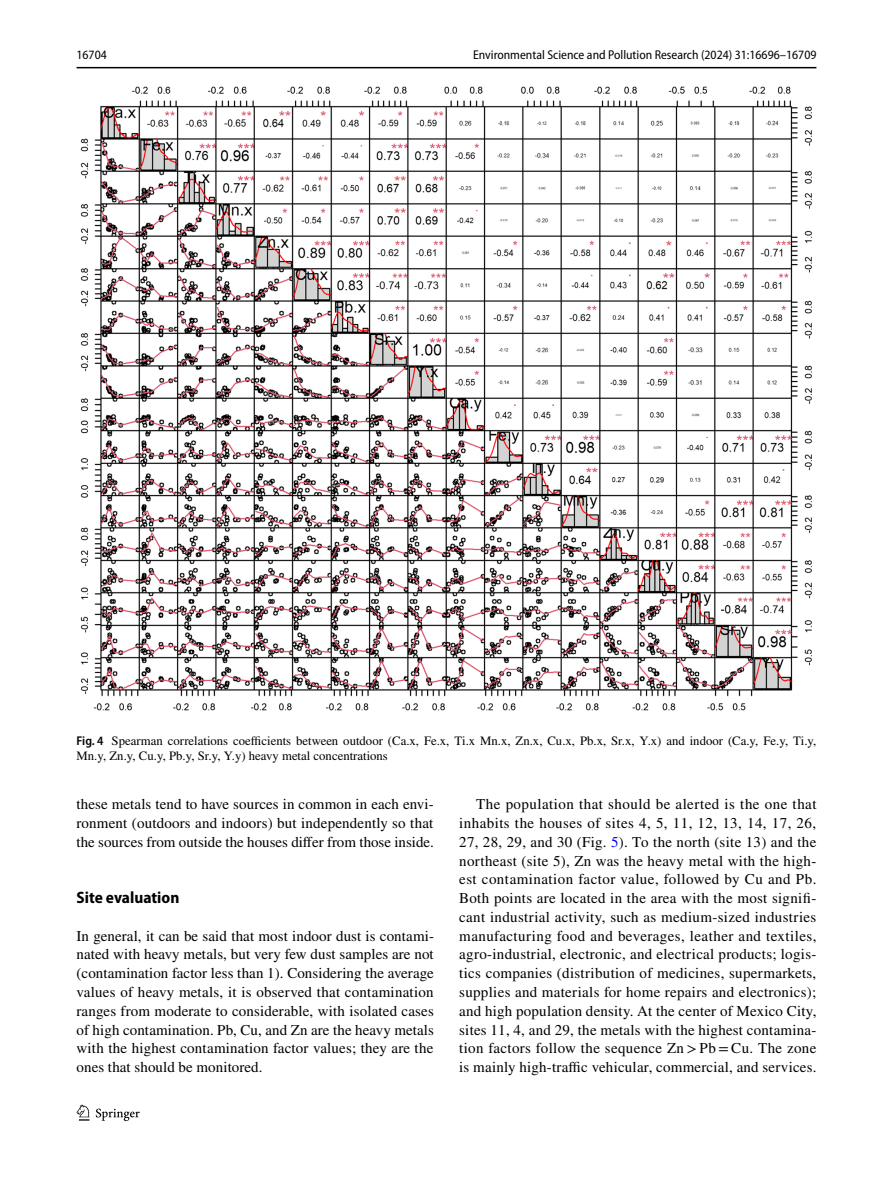
<style>
.page{position:relative;width:893px;height:1187px;background:#fff}
.page>*{position:absolute;margin:0;border:0;box-sizing:border-box;transform-origin:0 0}
.t1{font:700 semi-condensed 16.5px "Myriad Pro";color:#000}
.t2{font:15px/18.8px "STIX";letter-spacing:.005em;color:#000;text-align:justify}
.t3{font:12.75px/15px "STIX";color:#000}
.t4{font:semi-condensed 12.75px "Myriad Pro";color:#000}
.s1{font-family:"Myriad Pro";font-weight:600;font-stretch:semi-condensed}
.s2{color:#00f}
</style>
<div class="page">
<hr style="left:77px;top:67px;width:739px;height:1px;background:#000">
<svg style="left:77px;top:1104px;width:12px;height:16px"></svg>
<svg style="left:96px;top:1108px;width:44px;height:12px"></svg>
<img style="left:81px;top:87px;width:731px;height:623px">
<p class="t4" style="left:77px;top:48px;width:32px">16704</p>
<p class="t4" style="left:473px;top:48px;width:345px">Environmental Science and Pollution Research (2024) 31:16696–16709</p>
<p class="t3" style="left:77px;top:734px;width:741px"><span class="s1">Fig. 4</span> Spearman correlations coefficients between outdoor (Ca.x, Fe.x, Ti.x Mn.x, Zn.x, Cu.x, Pb.x, Sr.x, Y.x) and indoor (Ca.y, Fe.y, Ti.y,<br>Mn.y, Zn.y, Cu.y, Pb.y, Sr.y, Y.y) heavy metal concentrations</p>
<p class="t2" style="left:77px;top:796px;width:359px">these metals tend to have sources in common in each envi&shy;ronment (outdoors and indoors) but independently so that the sources from outside the houses differ from those inside.</p>
<p class="t1" style="left:77px;top:888px;width:104px">Site evaluation</p>
<p class="t2" style="left:77px;top:927px;width:359px">In general, it can be said that most indoor dust is contami&shy;nated with heavy metals, but very few dust samples are not (contamination factor less than 1). Considering the average values of heavy metals, it is observed that contamination ranges from moderate to considerable, with isolated cases of high contamination. Pb, Cu, and Zn are the heavy metals with the highest contamination factor values; they are the ones that should be monitored.</p>
<p class="t2" style="left:459px;top:796px;width:359px;text-indent:17px">The population that should be alerted is the one that inhabits the houses of sites 4, 5, 11, 12, 13, 14, 17, 26, 27, 28, 29, and 30 (Fig. <span class="s2">5</span>). To the north (site 13) and the northeast (site 5), Zn was the heavy metal with the high&shy;est contamination factor value, followed by Cu and Pb.<br>Both points are located in the area with the most signifi&shy;cant industrial activity, such as medium-sized industries manufacturing food and beverages, leather and textiles, agro-industrial, electronic, and electrical products; logis&shy;tics companies (distribution of medicines, supermarkets, supplies and materials for home repairs and electronics); and high population density. At the center of Mexico City, sites 11, 4, and 29, the metals with the highest contamina&shy;tion factors follow the sequence Zn &gt; Pb = Cu. The zone is mainly high-traffic vehicular, commercial, and services.</p>
</div>
